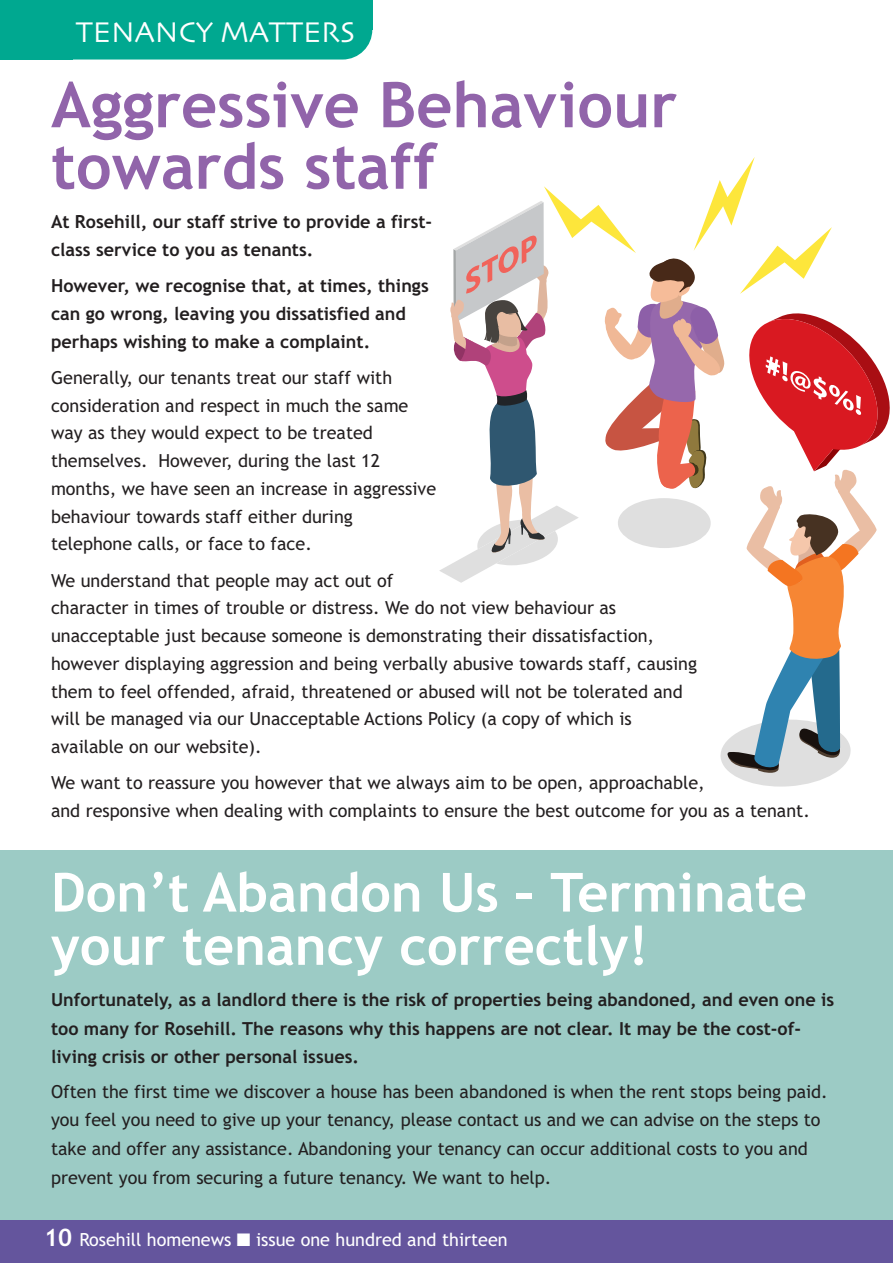
<style>
.page{position:relative;width:893px;height:1263px;background:#fff}
.page>*{position:absolute;margin:0;border:0;box-sizing:border-box;transform-origin:0 0}
.t1{font:700 63px/61.5px "Trebuchet MS";color:#9164aa}
.t2{font:700 54px/53.2px "Trebuchet MS";color:#fff}
.t3{font:30px "Skia";color:#fff}
.t4{font:18px/27.8px "Trebuchet MS";color:#231f20}
.t5{font:700 18px/27.8px "Trebuchet MS";color:#231f20}
.t6{font:18px "Trebuchet MS";color:#fff}
.s1{font-weight:700;font-size:24px}
</style>
<div class="page">
<div style="left:0;top:850px;width:893px;height:395px;background:#9ccbc5"></div>
<div style="left:0;top:1220px;width:893px;height:43px;background:#64559d"></div>
<div style="left:0;top:0;width:372px;height:60px;background:#00a890"></div>
<div style="left:0;top:30px;width:72px;height:30px;background:#00a890"></div>
<svg style="left:439px;top:157px;width:451px;height:629px"></svg>
<h3 class="t3" style="left:76px;top:14px;width:281px">TENANCY MATTERS</h3>
<h1 class="t1" style="left:51px;top:79px;width:628px">Aggressive Behaviour towards staff</h1>
<p class="t5" style="left:51px;top:209px;width:383px">At Rosehill, our staff strive to provide a first&shy;class service to you as tenants.</p>
<p class="t5" style="left:51px;top:273px;width:379px">However, we recognise that, at times, things can go wrong, leaving you dissatisfied and perhaps wishing to make a complaint.</p>
<p class="t4" style="left:51px;top:365px;width:387px">Generally, our tenants treat our staff with consideration and respect in much the same way as they would expect to be treated themselves. However, during the last 12 months, we have seen an increase in aggressive behaviour towards staff either during telephone calls, or face to face.</p>
<p class="t4" style="left:51px;top:568px;width:648px">We understand that people may act out of<br>character in times of trouble or distress. We do not view behaviour as unacceptable just because someone is demonstrating their dissatisfaction, however displaying aggression and being verbally abusive towards staff, causing them to feel offended, afraid, threatened or abused will not be tolerated and will be managed via our Unacceptable Actions Policy (a copy of which is available on our website).</p>
<p class="t4" style="left:51px;top:771px;width:760px">We want to reassure you however that we always aim to be open, approachable,<br>and responsive when dealing with complaints to ensure the best outcome for you as a tenant.</p>
<h2 class="t2" style="left:51px;top:870px;width:757px">Don’t Abandon Us – Terminate your tenancy correctly!</h2>
<p class="t5" style="left:51px;top:987px;width:785px;line-height:28.5px">Unfortunately, as a landlord there is the risk of properties being abandoned, and even one is too many for Rosehill. The reasons why this happens are not clear. It may be the cost-of&shy;living crisis or other personal issues.</p>
<p class="t4" style="left:51px;top:1079px;width:778px;line-height:28.5px">Often the first time we discover a house has been abandoned is when the rent stops being paid. you feel you need to give up your tenancy, please contact us and we can advise on the steps to take and offer any assistance. Abandoning your tenancy can occur additional costs to you and prevent you from securing a future tenancy. We want to help.</p>
<p class="t6" style="left:44px;top:1233px;width:465px"><span class="s1">10</span> Rosehill homenews ■ issue one hundred and thirteen</p>
</div>
